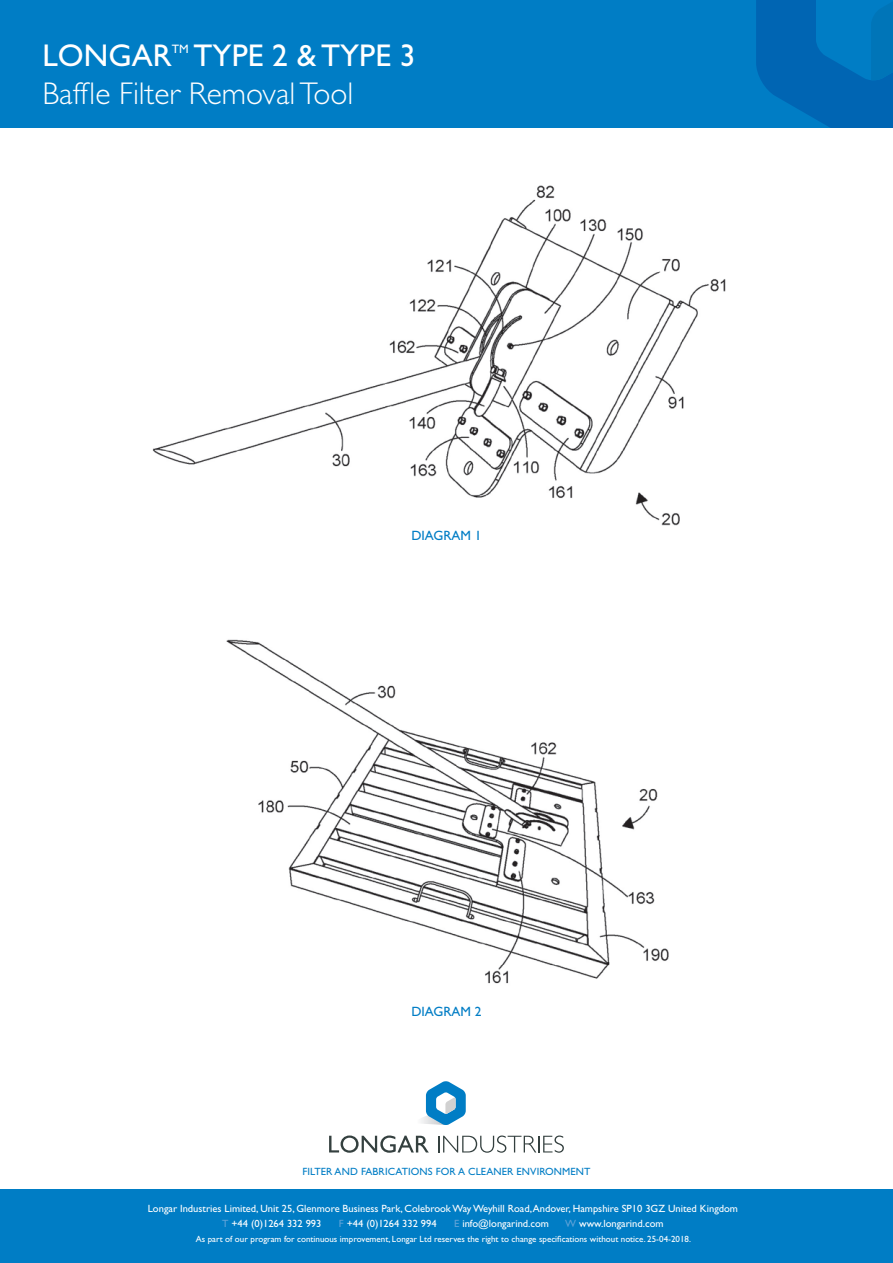
<style>
.page{position:relative;width:893px;height:1263px;background:#fff}
.page>*{position:absolute;margin:0;border:0;box-sizing:border-box;transform-origin:0 0}
.t1{font:300 31.5px "Gill Sans";color:#fff}
.t2{font:31.5px "Gill Sans";color:#fff}
.t3{font:13.5px "Gill Sans";color:#007dc5}
.t4{font:12.3px "Gill Sans";color:#fff}
.t5{font:10.5px/15px "Gill Sans";color:#fff}
.t6{font:10.5px "Gill Sans";letter-spacing:.01em;color:#007dc5}
.t7{font:9px "Gill Sans";color:#fff}
.s1{color:#60a3d8}
</style>
<div class="page">
<div style="left:0;top:1189px;width:893px;height:74px;background:#007dc5"></div>
<svg style="left:421px;top:1081px;width:45px;height:44px"></svg>
<svg style="left:329px;top:1135px;width:100px;height:18px"></svg>
<svg style="left:438px;top:1135px;width:126px;height:18px"></svg>
<div style="left:0;top:0;width:893px;height:128px;background:#007dc5"></div>
<svg style="left:756px;top:0;width:137px;height:128px"></svg>
<img style="left:152px;top:185px;width:574px;height:341px">
<img style="left:226px;top:639px;width:443px;height:345px">
<h1 class="t2" style="left:43px;top:37px;width:131px">LONGAR</h1>
<p class="t4" style="left:172px;top:42px;width:18px">TM</p>
<h1 class="t2" style="left:194px;top:37px;width:224px">TYPE 2 &amp; TYPE 3</h1>
<h1 class="t1" style="left:43px;top:76px;width:312px">Baffle Filter Removal Tool</h1>
<p class="t3" style="left:411px;top:527px;width:72px">DIAGRAM 1</p>
<p class="t3" style="left:411px;top:1004px;width:72px">DIAGRAM 2</p>
<p class="t6" style="left:302px;top:1165px;width:290px">FILTER AND FABRICATIONS FOR A CLEANER ENVIRONMENT</p>
<p class="t5" style="left:222px;top:1201px;width:517px;text-indent:-74px">Longar Industries Limited, Unit 25, Glenmore Business Park, Colebrook Way Weyhill Road, Andover, Hampshire SP10 3GZ United Kingdom<br><span class="s1">T</span> +44 (0)1264 332 993</p>
<p class="t5" style="left:339px;top:1216px;width:99px"><span class="s1">F</span> +44 (0)1264 332 994</p>
<p class="t5" style="left:454px;top:1216px;width:96px"><span class="s1">E</span> info@longarind.com</p>
<p class="t5" style="left:565px;top:1216px;width:100px"><span class="s1">W</span> www.longarind.com</p>
<p class="t7" style="left:196px;top:1234px;width:497px">As part of our program for continuous improvement, Longar Ltd reserves the right to change specifications without notice. 25-04-2018.</p>
</div>
